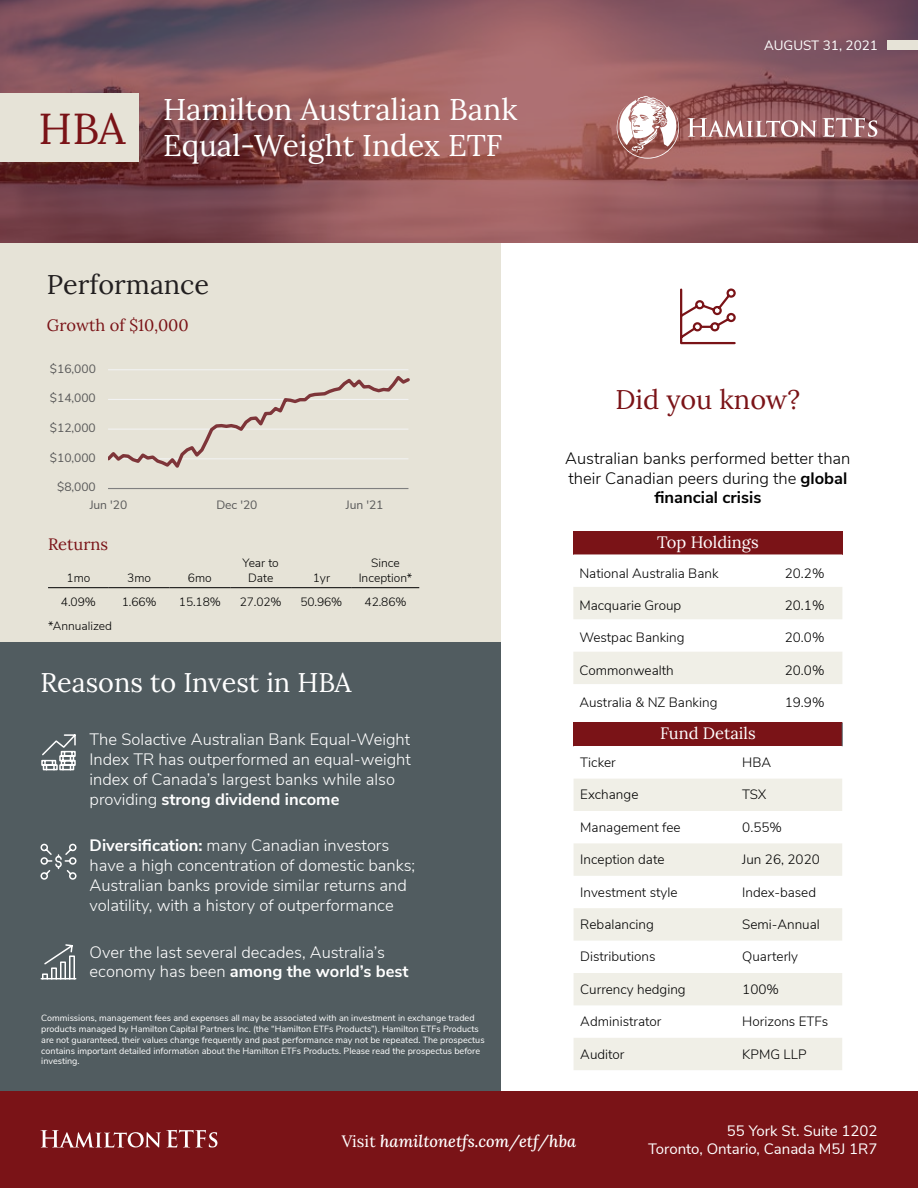
<style>
.page{position:relative;width:918px;height:1188px;background:#fff}
.page>*{position:absolute;margin:0;border:0;box-sizing:border-box;transform-origin:0 0}
.t1{font:43.35px "Lora";color:#7a1317}
.t2{font:30px/36px "Lora";color:#fff}
.t3{font:27px "Lora";color:#fff}
.t4{font:27px "Lora";color:#221f20}
.t5{font:27px "Lora";color:#7a1317}
.t6{font:300 16.5px/19.8px "Nunito Sans";color:#fff}
.t7{font:300 16.5px/19.8px "Nunito Sans";color:#000;text-align:center}
.t8{font:italic 500 16.5px "Lora";color:#fff}
.t9{font:16.5px "Lora";color:#7a1317}
.t10{font:16.5px "Lora";color:#fff}
.t11{font:15px/18px "Nunito Sans";color:#fff;text-align:right}
.t12{font:300 13.5px "Nunito Sans";color:#000}
.t13{font:13.5px "Nunito Sans";color:#fff}
.t14{font:300 12px/14.4px "Nunito Sans";color:#000;text-align:center}
.t15{font:12px "Nunito Sans";letter-spacing:-.005em;color:#595959}
.t16{font:9px/10.8px "Nunito Sans";color:#fff}
.s1{font-weight:700}
.s2{font-weight:400;font-style:normal}
</style>
<div class="page">
<div style="left:0;top:227px;width:500px;height:416px;background:#e6e3d7"></div>
<hr style="left:48px;top:587px;width:61px;height:1px;background:#000">
<hr style="left:109px;top:587px;width:61px;height:1px;background:#000">
<hr style="left:170px;top:587px;width:60px;height:1px;background:#000">
<hr style="left:230px;top:587px;width:61px;height:1px;background:#000">
<hr style="left:291px;top:587px;width:61px;height:1px;background:#000">
<hr style="left:352px;top:587px;width:67px;height:1px;background:#000">
<div style="left:0;top:643px;width:500px;height:449px;background:#515c60"></div>
<div style="left:0;top:1092px;width:918px;height:96px;background:#7a1317"></div>
<svg style="left:41px;top:1130px;width:176px;height:18px"></svg>
<svg style="left:0;top:0;width:918px;height:243px;background:#89545a"></svg>
<div style="left:887px;top:40px;width:31px;height:10px;background:#e6e3d7"></div>
<svg style="left:687px;top:118px;width:130px;height:19px"></svg>
<svg style="left:823px;top:118px;width:54px;height:19px"></svg>
<svg style="left:617px;top:96px;width:62px;height:63px"></svg>
<div style="left:573px;top:531px;width:269px;height:23px;background:#7a1317"></div>
<svg style="left:573px;top:554px;width:269px;height:130px"></svg>
<div style="left:574px;top:723px;width:268px;height:23px;background:#7a1317"></div>
<svg style="left:574px;top:779px;width:268px;height:291px;fill:#f0efe7"></svg>
<svg style="left:842px;top:723px;width:1px;height:23px"></svg>
<hr style="left:573px;top:722px;width:163px;height:1px;background:#7a1317">
<svg style="left:573px;top:723px;width:1px;height:23px"></svg>
<hr style="left:736px;top:722px;width:106px;height:1px;background:#7a1317">
<div style="left:0;top:93px;width:139px;height:69px;background:#e6e3d7"></div>
<svg style="left:40px;top:944px;width:37px;height:36px"></svg>
<svg style="left:40px;top:843px;width:37px;height:37px"></svg>
<svg style="left:41px;top:734px;width:35px;height:37px"></svg>
<svg style="left:680px;top:288px;width:56px;height:57px"></svg>
<hr style="left:108px;top:369px;width:300px;height:1px;background:#f2f2f2">
<hr style="left:108px;top:488px;width:300px;height:1px;background:#7f7f7f">
<svg style="left:108px;top:376px;width:302px;height:92px"></svg>
<h1 class="t1" style="left:39px;top:95px;width:88px">HBA</h1>
<h2 class="t2" style="left:163px;top:89px;width:356px">Hamilton Australian Bank<br>Equal-Weight Index ETF</h2>
<h3 class="t4" style="left:47px;top:264px;width:164px">Performance</h3>
<h3 class="t9" style="left:47px;top:312px;width:143px">Growth of $10,000</h3>
<h3 class="t15" style="left:50px;top:360px;width:47px">$16,000</h3>
<h3 class="t15" style="left:50px;top:389px;width:47px">$14,000</h3>
<h3 class="t15" style="left:50px;top:419px;width:47px">$12,000</h3>
<h3 class="t15" style="left:50px;top:449px;width:47px">$10,000</h3>
<h3 class="t15" style="left:57px;top:478px;width:40px">$8,000</h3>
<h3 class="t15" style="left:90px;top:496px;width:39px">Jun '20</h3>
<h3 class="t15" style="left:216px;top:496px;width:43px">Dec '20</h3>
<h3 class="t15" style="left:346px;top:496px;width:39px">Jun '21</h3>
<h3 class="t9" style="left:48px;top:532px;width:62px">Returns</h3>
<h3 class="t14" style="left:66px;top:570px;width:25px">1mo</h3>
<h3 class="t14" style="left:127px;top:570px;width:25px">3mo</h3>
<h3 class="t14" style="left:188px;top:570px;width:25px">6mo</h3>
<h3 class="t14" style="left:242px;top:555px;width:38px">Year to<br>Date</h3>
<h3 class="t14" style="left:313px;top:570px;width:19px">1yr</h3>
<h3 class="t14" style="left:359px;top:555px;width:55px">Since<br>Inception*</h3>
<h3 class="t14" style="left:61px;top:594px;width:36px">4.09%</h3>
<h3 class="t14" style="left:122px;top:594px;width:36px">1.66%</h3>
<h3 class="t14" style="left:179px;top:594px;width:43px">15.18%</h3>
<h3 class="t14" style="left:240px;top:594px;width:43px">27.02%</h3>
<h3 class="t14" style="left:300px;top:594px;width:43px">50.96%</h3>
<h3 class="t14" style="left:365px;top:594px;width:43px">42.86%</h3>
<h3 class="t14" style="left:48px;top:618px;width:66px">*Annualized</h3>
<h3 class="t3" style="left:40px;top:662px;width:312px">Reasons to Invest in HBA</h3>
<h3 class="t6" style="left:90px;top:729px;width:323px">The Solactive Australian Bank Equal-Weight Index TR has outperformed an equal-weight index of Canada’s largest banks while also providing <span class="s1">strong dividend income</span></h3>
<h3 class="t6" style="left:90px;top:835px;width:327px"><span class="s1">Diversification:</span> many Canadian investors have a high concentration of domestic banks; Australian banks provide similar returns and volatility, with a history of outperformance</h3>
<h3 class="t6" style="left:90px;top:941px;width:321px">Over the last several decades, Australia’s economy has been <span class="s1">among the world’s best</span></h3>
<p class="t16" style="left:41px;top:1012px;width:445px">Commissions, management fees and expenses all may be associated with an investment in exchange traded products managed by Hamilton Capital Partners Inc. (the “Hamilton ETFs Products”). Hamilton ETFs Products are not guaranteed, their values change frequently and past performance may not be repeated. The prospectus contains important detailed information about the Hamilton ETFs Products. Please read the prospectus before investing.</p>
<h3 class="t13" style="left:764px;top:36px;width:115px">AUGUST 31, 2021</h3>
<h3 class="t5" style="left:615px;top:379px;width:186px">Did you know?</h3>
<h3 class="t7" style="left:565px;top:447px;width:287px">Australian banks performed better than their Canadian peers during the <span class="s1">global financial crisis</span></h3>
<h3 class="t10" style="left:657px;top:529px;width:103px">Top Holdings</h3>
<h3 class="t12" style="left:579px;top:563px;width:141px">National Australia Bank</h3>
<h3 class="t12" style="left:785px;top:563px;width:41px">20.2%</h3>
<h3 class="t12" style="left:579px;top:595px;width:103px">Macquarie Group</h3>
<h3 class="t12" style="left:785px;top:595px;width:41px">20.1%</h3>
<h3 class="t12" style="left:579px;top:628px;width:107px">Westpac Banking</h3>
<h3 class="t12" style="left:785px;top:628px;width:41px">20.0%</h3>
<h3 class="t12" style="left:579px;top:660px;width:96px">Commonwealth</h3>
<h3 class="t12" style="left:785px;top:660px;width:41px">20.0%</h3>
<h3 class="t12" style="left:579px;top:693px;width:140px">Australia &amp; NZ Banking</h3>
<h3 class="t12" style="left:785px;top:693px;width:41px">19.9%</h3>
<h3 class="t10" style="left:660px;top:721px;width:97px">Fund Details</h3>
<h3 class="t12" style="left:580px;top:753px;width:37px">Ticker</h3>
<h3 class="t12" style="left:742px;top:753px;width:30px">HBA</h3>
<h3 class="t12" style="left:580px;top:785px;width:60px">Exchange</h3>
<h3 class="t12" style="left:742px;top:785px;width:26px">TSX</h3>
<h3 class="t12" style="left:580px;top:817px;width:102px">Management fee</h3>
<h3 class="t12" style="left:742px;top:817px;width:41px">0.55%</h3>
<h3 class="t12" style="left:580px;top:850px;width:86px">Inception date</h3>
<h3 class="t12" style="left:742px;top:850px;width:79px">Jun 26, 2020</h3>
<h3 class="t12" style="left:580px;top:882px;width:99px">Investment style</h3>
<h3 class="t12" style="left:742px;top:882px;width:75px">Index-based</h3>
<h3 class="t12" style="left:580px;top:915px;width:75px">Rebalancing</h3>
<h3 class="t12" style="left:742px;top:915px;width:79px">Semi-Annual</h3>
<h3 class="t12" style="left:580px;top:947px;width:77px">Distributions</h3>
<h3 class="t12" style="left:742px;top:947px;width:57px">Quarterly</h3>
<h3 class="t12" style="left:580px;top:979px;width:107px">Currency hedging</h3>
<h3 class="t12" style="left:742px;top:979px;width:38px">100%</h3>
<h3 class="t12" style="left:580px;top:1012px;width:83px">Administrator</h3>
<h3 class="t12" style="left:742px;top:1012px;width:87px">Horizons ETFs</h3>
<h3 class="t12" style="left:580px;top:1044px;width:46px">Auditor</h3>
<h3 class="t12" style="left:742px;top:1044px;width:66px">KPMG LLP</h3>
<h3 class="t8" style="left:342px;top:1130px;width:236px"><span class="s2">Visit</span> hamiltonetfs.com/etf/hba</h3>
<h3 class="t11" style="left:648px;top:1120px;width:231px">55 York St. Suite 1202<br>Toronto, Ontario, Canada M5J 1R7</h3>
</div>
